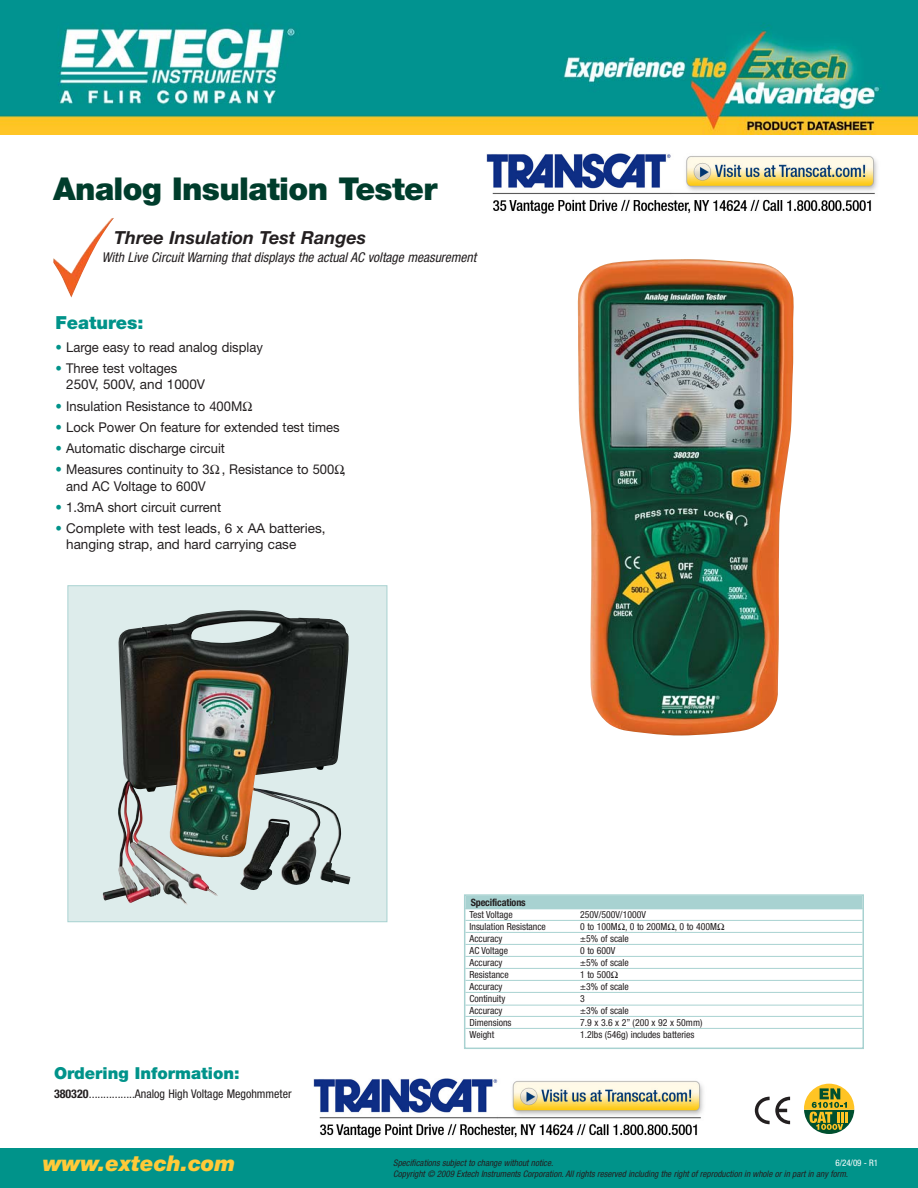
<style>
.page{position:relative;width:918px;height:1188px;background:#fff}
.page>*{position:absolute;margin:0;border:0;box-sizing:border-box;transform-origin:0 0}
.t1{font:900 31.5px "Helvetica Neue LT";letter-spacing:-.02em;color:#003d2c}
.t2{font:italic 900 21.75px "Helvetica Neue LT";color:#ffca38}
.t3{font:italic 700 18px "Helvetica Neue LT";color:#231f20}
.t4{font:900 18px "Helvetica Neue LT";color:#00938a}
.t5{font:900 16.5px "Helvetica Neue LT";color:#00938a}
.t6{font:13.5px/16.4px "Helvetica Neue LT";color:#231f20;scale:.96 1}
.t7{font:13.5px/16.4px "Helvetica Neue LT";color:#231f20}
.t8{font:italic condensed 13.5px "Helvetica Neue LT";color:#231f20}
.t9{font:condensed 12px "Helvetica Neue LT";color:#231f20}
.t10{font:700 condensed 10.2px "Helvetica Neue LT";letter-spacing:-.015em;color:#231f20}
.t11{font:condensed 9.75px "Helvetica Neue LT";color:#231f20}
.t12{font:italic condensed 9px "Helvetica Neue LT";color:#231f20}
.t13{font:condensed 9px "Helvetica Neue LT";color:#fff}
.s1{color:#00938a}
.s2{font-weight:700}
</style>
<div class="page">
<div style="left:0;top:1148px;width:918px;height:40px;background:#00938a"></div>
<img style="left:53px;top:218px;width:61px;height:80px">
<div style="left:68px;top:586px;width:319px;height:335px;background:#ddeceb"></div>
<img style="left:102px;top:610px;width:216px;height:295px">
<div style="left:68px;top:585px;width:319px;height:337px;border:1px solid #a8d2d1"></div>
<img style="left:578px;top:259px;width:216px;height:477px">
<svg style="left:804px;top:1084px;width:51px;height:50px"></svg>
<div style="left:464px;top:894px;width:400px;height:155px;border:2px solid #a8d2d1"></div>
<div style="left:465px;top:896px;width:397px;height:13px;background:#a8d2d1"></div>
<hr style="left:465px;top:920px;width:397px;height:1px;background:#a8d2d1">
<hr style="left:465px;top:932px;width:397px;height:1px;background:#a8d2d1">
<hr style="left:465px;top:944px;width:397px;height:1px;background:#a8d2d1">
<hr style="left:465px;top:956px;width:397px;height:1px;background:#a8d2d1">
<hr style="left:465px;top:968px;width:397px;height:1px;background:#a8d2d1">
<hr style="left:465px;top:980px;width:397px;height:1px;background:#a8d2d1">
<hr style="left:465px;top:992px;width:397px;height:1px;background:#a8d2d1">
<hr style="left:465px;top:1005px;width:397px;height:1px;background:#a8d2d1">
<hr style="left:465px;top:1016px;width:397px;height:1px;background:#a8d2d1">
<hr style="left:465px;top:1028px;width:397px;height:1px;background:#a8d2d1">
<svg style="left:755px;top:1097px;width:35px;height:27px"></svg>
<img style="left:0;top:0;width:918px;height:135px">
<img style="left:487px;top:154px;width:390px;height:60px">
<img style="left:313px;top:1078px;width:390px;height:60px">
<h1 class="t1" style="left:53px;top:177px;width:386px">Analog Insulation Tester</h1>
<h3 class="t3" style="left:114px;top:231px;width:253px">Three Insulation Test Ranges</h3>
<h3 class="t8" style="left:102px;top:252px;width:376px">With Live Circuit Warning that displays the actual AC voltage measurement</h3>
<h3 class="t4" style="left:55px;top:316px;width:90px">Features:</h3>
<h3 class="t6" style="left:55px;top:340px;width:218px"><span class="s1">•</span> Large easy to read analog display</h3>
<h3 class="t6" style="left:66px;top:361px;width:146px;text-indent:-11px"><span class="s1">•</span> Three test voltages<br>250V, 500V, and 1000V</h3>
<h3 class="t6" style="left:55px;top:399px;width:196px"><span class="s1">•</span> Insulation Resistance to 400M</h3>
<h3 class="t6" style="left:55px;top:420px;width:298px"><span class="s1">•</span> Lock Power On feature for extended test times</h3>
<h3 class="t6" style="left:55px;top:441px;width:178px"><span class="s1">•</span> Automatic discharge circuit</h3>
<h3 class="t6" style="left:66px;top:463px;width:293px;text-indent:-11px"><span class="s1">•</span> Measures continuity to 3 , Resistance to 500 , and AC Voltage to 600V</h3>
<h3 class="t6" style="left:56px;top:500px;width:174px"><span class="s1">•</span> 1.3mA short circuit current</h3>
<h3 class="t7" style="left:66px;top:521px;width:261px;text-indent:-11px"><span class="s1">•</span> Complete with test leads, 6 x AA batteries, hanging strap, and hard carrying case</h3>
<h3 class="t5" style="left:54px;top:1067px;width:187px">Ordering Information:</h3>
<p class="t9" style="left:54px;top:1090px;width:239px"><span class="s2">380320</span>................Analog High Voltage Megohmmeter</p>
<h2 class="t2" style="left:43px;top:1156px;width:194px">www.extech.com</h2>
<p class="t10" style="left:471px;top:899px;width:57px">Specifications</p>
<p class="t11" style="left:470px;top:911px;width:45px">Test Voltage</p>
<p class="t11" style="left:580px;top:911px;width:67px">250V/500V/1000V</p>
<p class="t11" style="left:470px;top:923px;width:78px">Insulation Resistance</p>
<p class="t11" style="left:580px;top:923px;width:146px">0 to 100MΩ, 0 to 200MΩ, 0 to 400MΩ</p>
<p class="t11" style="left:470px;top:935px;width:34px">Accuracy</p>
<p class="t11" style="left:580px;top:935px;width:50px">±5% of scale</p>
<p class="t11" style="left:470px;top:947px;width:40px">AC Voltage</p>
<p class="t11" style="left:580px;top:947px;width:37px">0 to 600V</p>
<p class="t11" style="left:470px;top:959px;width:34px">Accuracy</p>
<p class="t11" style="left:580px;top:959px;width:50px">±5% of scale</p>
<p class="t11" style="left:470px;top:971px;width:41px">Resistance</p>
<p class="t11" style="left:580px;top:971px;width:40px">1 to 500Ω</p>
<p class="t11" style="left:470px;top:983px;width:34px">Accuracy</p>
<p class="t11" style="left:580px;top:983px;width:50px">±3% of scale</p>
<p class="t11" style="left:470px;top:995px;width:37px">Continuity</p>
<p class="t11" style="left:580px;top:995px;width:6px">3</p>
<p class="t11" style="left:470px;top:1007px;width:34px">Accuracy</p>
<p class="t11" style="left:580px;top:1007px;width:50px">±3% of scale</p>
<p class="t11" style="left:470px;top:1019px;width:44px">Dimensions</p>
<p class="t11" style="left:580px;top:1019px;width:124px">7.9 x 3.6 x 2” (200 x 92 x 50mm)</p>
<p class="t11" style="left:470px;top:1031px;width:26px">Weight</p>
<p class="t11" style="left:580px;top:1031px;width:116px">1.2lbs (546g) includes batteries</p>
<p class="t12" style="left:393px;top:1160px;width:161px">Specifications subject to change without notice.</p>
<p class="t13" style="left:835px;top:1160px;width:44px">6/24/09 - R1</p>
<p class="t12" style="left:393px;top:1171px;width:456px">Copyright © 2009 Extech Instruments Corporation. All rights reserved including the right of reproduction in whole or in part in any form.</p>
</div>
